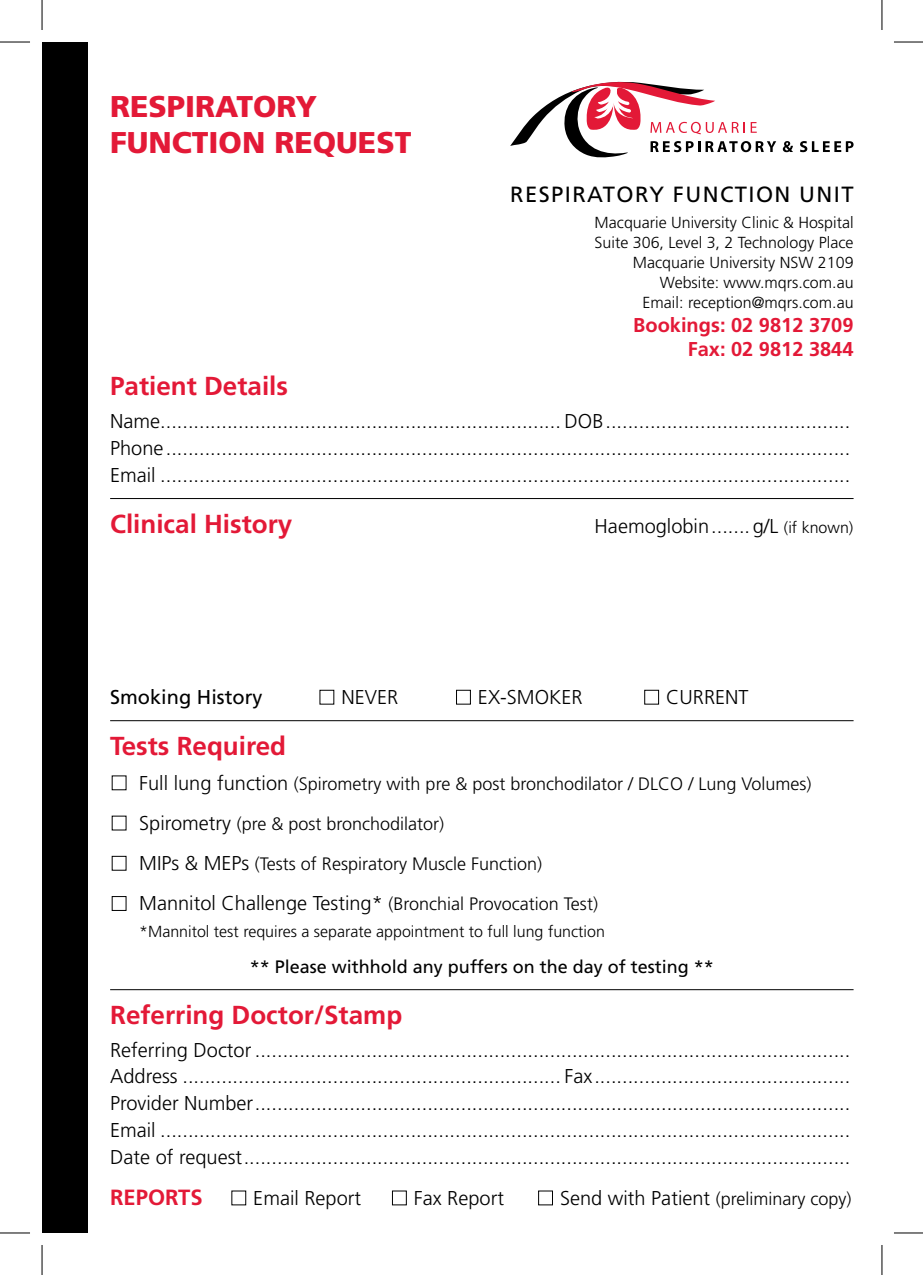
<style>
.page{position:relative;width:924px;height:1275px;background:#fff}
.page>*{position:absolute;margin:0;border:0;box-sizing:border-box;transform-origin:0 0}
.t1{font:900 30px/36px "Frutiger";color:#e31937}
.t2{font:700 26px "Frutiger";color:#e31937}
.t3{font:22px "Frutiger";letter-spacing:.065em;color:#000}
.t4{font:700 22px "Frutiger";color:#e31937}
.t5{font:300 20px/26.8px "Frutiger";color:#000;text-align:justify}
.t6{font:700 20px/24px "Frutiger";color:#e31937;text-align:right}
.t7{font:20px "Frutiger";color:#000}
.t8{font:300 18px "Frutiger";color:#000}
.t9{font:18px "Frutiger";color:#000}
.t10{font:300 16px/20px "Frutiger";color:#000;text-align:right}
.s1{font-size:16px}
.s2{font-size:20px}
</style>
<div class="page">
<hr style="left:110px;top:498px;width:743px;height:1px;background:#000">
<hr style="left:110px;top:720px;width:743px;height:1px;background:#000">
<hr style="left:110px;top:989px;width:743px;height:1px;background:#000">
<div style="left:456px;top:690px;width:14px;height:14px;border:1px solid #000"></div>
<div style="left:644px;top:690px;width:14px;height:14px;border:1px solid #000"></div>
<div style="left:112px;top:856px;width:14px;height:14px;border:1px solid #000"></div>
<div style="left:112px;top:896px;width:14px;height:15px;border:1px solid #000"></div>
<svg style="left:510px;top:81px;width:265px;height:77px"></svg>
<svg style="left:782px;top:141px;width:10px;height:11px"></svg>
<svg style="left:800px;top:141px;width:53px;height:11px"></svg>
<div style="left:42px;top:42px;width:45px;height:1191px;background:#000"></div>
<hr style="left:0;top:42px;width:30px;height:1px;background:#000">
<svg style="left:894px;top:42px;width:28px;height:1px"></svg>
<hr style="left:0;top:1232px;width:30px;height:1px;background:#000">
<svg style="left:894px;top:1232px;width:28px;height:1px"></svg>
<svg style="left:42px;top:1px;width:1px;height:29px"></svg>
<hr style="left:42px;top:1245px;width:1px;height:30px;background:#000">
<svg style="left:881px;top:1px;width:1px;height:29px"></svg>
<hr style="left:881px;top:1245px;width:1px;height:30px;background:#000">
<h1 class="t1" style="left:110px;top:88px;width:302px">RESPIRATORY<br>FUNCTION REQUEST</h1>
<p class="t3" style="left:510px;top:181px;width:345px">RESPIRATORY FUNCTION UNIT</p>
<p class="t10" style="left:594px;top:212px;width:260px">Macquarie University Clinic &amp; Hospital Suite 306, Level 3, 2 Technology Place Macquarie University NSW 2109<br>Website: www.mqrs.com.au<br>Email: reception@mqrs.com.au</p>
<p class="t6" style="left:633px;top:313px;width:222px">Bookings: 02 9812 3709<br>Fax: 02 9812 3844</p>
<h2 class="t2" style="left:110px;top:371px;width:179px">Patient Details</h2>
<p class="t5" style="left:110px;top:407px;width:741px">Name........................................................................ DOB............................................<br>Phone...........................................................................................................................<br>Email ............................................................................................................................</p>
<h2 class="t2" style="left:110px;top:508px;width:184px">Clinical History</h2>
<p class="t5" style="left:594px;top:512px;width:260px">Haemoglobin.......g/L <span class="s1">(if known)</span></p>
<p class="t7" style="left:110px;top:685px;width:154px">Smoking History</p>
<p class="t5" style="left:341px;top:683px;width:58px">NEVER</p>
<p class="t5" style="left:478px;top:683px;width:106px">EX-SMOKER</p>
<p class="t5" style="left:666px;top:683px;width:84px">CURRENT</p>
<h2 class="t2" style="left:110px;top:730px;width:177px">Tests Required</h2>
<p class="t8" style="left:139px;top:773px;width:673px"><span class="s2">Full lung function</span> (Spirometry with pre &amp; post bronchodilator / DLCO / Lung Volumes)</p>
<p class="t8" style="left:139px;top:813px;width:306px"><span class="s2">Spirometry</span> (pre &amp; post bronchodilator)</p>
<p class="t8" style="left:139px;top:853px;width:404px"><span class="s2">MIPs &amp; MEPs</span> (Tests of Respiratory Muscle Function)</p>
<p class="t8" style="left:139px;top:893px;width:460px"><span class="s2">Mannitol Challenge Testing*</span> (Bronchial Provocation Test)</p>
<p class="t10" style="left:139px;top:921px;width:467px">*Mannitol test requires a separate appointment to full lung function</p>
<p class="t9" style="left:249px;top:956px;width:465px">** Please withhold any puffers on the day of testing **</p>
<h2 class="t2" style="left:110px;top:999px;width:293px">Referring Doctor/Stamp</h2>
<p class="t5" style="left:110px;top:1036px;width:741px">Referring Doctor ...........................................................................................................<br>Address .................................................................... Fax..............................................<br>Provider Number...........................................................................................................<br>Email ............................................................................................................................<br>Date of request.............................................................................................................</p>
<p class="t4" style="left:110px;top:1184px;width:94px">REPORTS</p>
<p class="t5" style="left:253px;top:1184px;width:109px">Email Report</p>
<p class="t5" style="left:414px;top:1184px;width:91px">Fax Report</p>
<p class="t8" style="left:560px;top:1188px;width:293px"><span class="s2">Send with Patient</span> (preliminary copy)</p>
</div>
